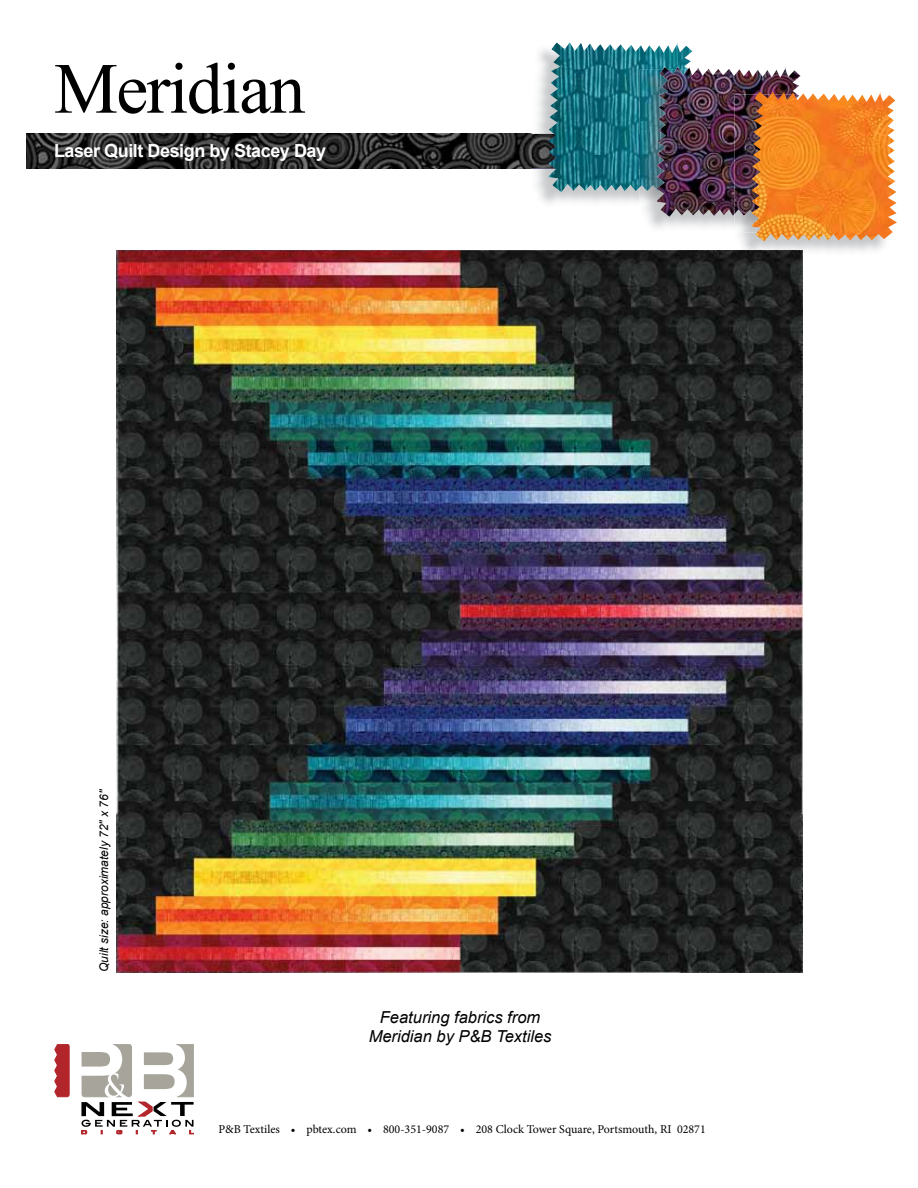
<style>
.page{position:relative;width:918px;height:1188px;background:#fff}
.page>*{position:absolute;margin:0;border:0;box-sizing:border-box;transform-origin:0 0}
.t1{font:72px "Times New Roman";letter-spacing:-.025em;color:#000}
.t2{font:700 18px "Arial";letter-spacing:-.025em;color:#fff}
.t3{font:italic 16.5px/19.8px "Arial";color:#000;text-align:center}
.t4{font:12px "Minion Pro";color:#000}
.t5{font:italic 12px "Arial";color:#000}
</style>
<div class="page">
<svg style="left:54px;top:1044px;width:140px;height:90px"></svg>
<img style="left:26px;top:134px;width:506px;height:34px">
<img style="left:532px;top:49px;width:108px;height:155px">
<img style="left:548px;top:42px;width:144px;height:150px">
<img style="left:640px;top:70px;width:17px;height:121px">
<img style="left:657px;top:67px;width:143px;height:150px">
<img style="left:735px;top:233px;width:150px;height:24px">
<img style="left:735px;top:94px;width:16px;height:122px">
<img style="left:751px;top:92px;width:146px;height:149px">
<img style="left:117px;top:251px;width:685px;height:721px">
<h1 class="t1" style="left:54px;top:40px;width:253px">Meridian</h1>
<h2 class="t2" style="left:54px;top:139px;width:274px">Laser Quilt Design by Stacey Day</h2>
<p class="t5" style="left:96px;top:972px;width:184px;rotate:-90deg">Quilt size: approximately 72" x 76"</p>
<h3 class="t3" style="left:369px;top:1007px;width:184px">Featuring fabrics from<br>Meridian by P&amp;B Textiles</h3>
<p class="t4" style="left:218px;top:1122px;width:489px">P&amp;B Textiles • pbtex.com • 800-351-9087 • 208 Clock Tower Square, Portsmouth, RI 02871</p>
</div>
